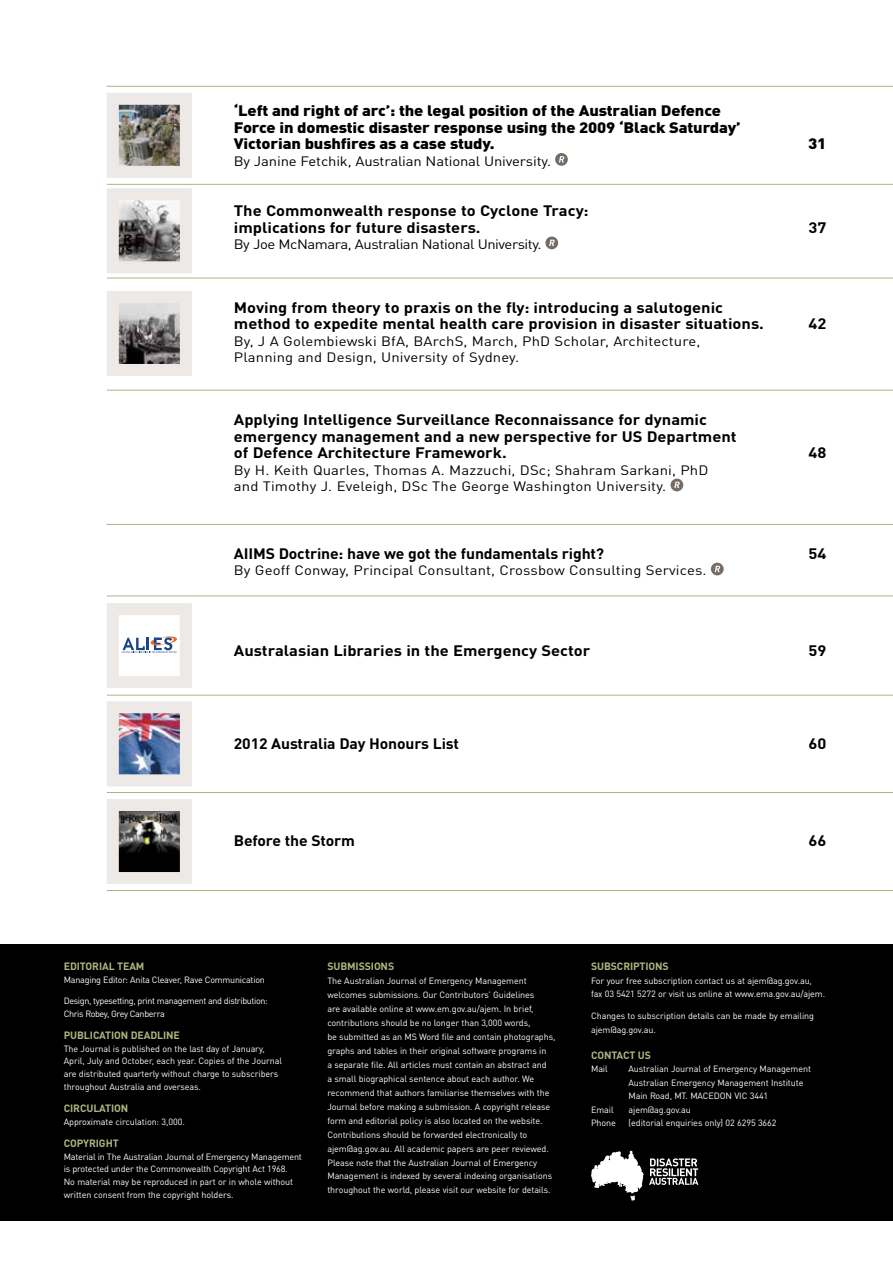
<style>
.page{position:relative;width:893px;height:1263px;background:#fff}
.page>*{position:absolute;margin:0;border:0;box-sizing:border-box;transform-origin:0 0}
.Contents_Heading_Des{font:700 15px/16.5px "DINOT";color:#000;scale:1.1 1}
.Contents_Headings{font:900 15px/16.5px "DINOT";letter-spacing:-.01em;color:#000;scale:1.1 1}
.Contents_Heading_Des-2{font:700 15px "DINOT";color:#000;scale:1.05 1}
.Contents_Heading_Des-3{font:13.5px/16.5px "DINOT";letter-spacing:.01em;color:#000;scale:1.1 1}
.Contents_Heading_Des-4{font:13.5px "DINOT";letter-spacing:-.01em;color:#000;scale:1.1 1}
.Contents_Heading_Des-5{font:13.5px "DINOT";letter-spacing:-.03em;color:#000;scale:1.1 1}
.Imprint_heading_gree{font:700 10.5px "DINOT";letter-spacing:-.01em;color:#aeb57f}
.t1{font:9px/14px "DINOT";letter-spacing:-.01em;color:#fff}
.t2{font:9px/12.8px "DINOT";letter-spacing:-.04em;color:#fff}
</style>
<div class="page">
<div style="left:0;top:944px;width:893px;height:276px;background:#000"></div>
<hr style="left:106px;top:86px;width:787px;height:1px;background:#aeb57f">
<hr style="left:107px;top:390px;width:786px;height:1px;background:#aeb57f">
<hr style="left:107px;top:278px;width:786px;height:1px;background:#aeb57f">
<hr style="left:107px;top:184px;width:786px;height:1px;background:#aeb57f">
<hr style="left:106px;top:524px;width:787px;height:1px;background:#aeb57f">
<hr style="left:107px;top:596px;width:786px;height:1px;background:#aeb57f">
<hr style="left:107px;top:792px;width:786px;height:1px;background:#aeb57f">
<hr style="left:107px;top:695px;width:786px;height:1px;background:#aeb57f">
<hr style="left:107px;top:890px;width:786px;height:1px;background:#aeb57f">
<svg style="left:555px;top:153px;width:13px;height:13px"></svg>
<svg style="left:559px;top:156px;width:5px;height:6px"></svg>
<div style="left:545px;top:237px;width:13px;height:12px;background:#776c64;border-radius:50%"></div>
<svg style="left:549px;top:240px;width:6px;height:6px"></svg>
<svg style="left:670px;top:479px;width:13px;height:12px"></svg>
<svg style="left:674px;top:482px;width:6px;height:6px"></svg>
<svg style="left:711px;top:563px;width:13px;height:12px"></svg>
<svg style="left:715px;top:566px;width:5px;height:6px"></svg>
<img style="left:120px;top:201px;width:59px;height:59px">
<div style="left:107px;top:188px;width:85px;height:85px;border:12px solid #ece9e6"></div>
<img style="left:120px;top:304px;width:59px;height:59px">
<div style="left:107px;top:291px;width:85px;height:85px;border:12px solid #ece9e6"></div>
<div style="left:113px;top:805px;width:73px;height:73px;background:#000"></div>
<img style="left:120px;top:812px;width:59px;height:40px">
<div style="left:107px;top:799px;width:85px;height:85px;border:12px solid #ece9e6"></div>
<img style="left:120px;top:714px;width:59px;height:59px">
<div style="left:107px;top:701px;width:85px;height:85px;border:12px solid #ece9e6"></div>
<div style="left:107px;top:603px;width:85px;height:85px;background:#fff;border:12px solid #ece9e6"></div>
<img style="left:120px;top:106px;width:59px;height:59px">
<div style="left:107px;top:93px;width:85px;height:85px;border:12px solid #ece9e6"></div>
<svg style="left:121px;top:636px;width:56px;height:17px"></svg>
<svg style="left:591px;top:1150px;width:107px;height:51px"></svg>
<p class="Contents_Headings" style="left:234px;top:102px;width:462px">‘Left and right of arc’: the legal position of the Australian Defence<br>Force in domestic disaster response using the 2009 ‘Black Saturday’<br>Victorian bushfires as a case study.</p>
<p class="Contents_Heading_Des-4" style="left:234px;top:152px;width:290px">By Janine Fetchik, Australian National University.</p>
<p class="Contents_Heading_Des" style="left:234px;top:202px;width:324px">The Commonwealth response to Cyclone Tracy: implications for future disasters.</p>
<p class="Contents_Heading_Des-5" style="left:234px;top:236px;width:281px">By Joe McNamara, Australian National University.</p>
<p class="Contents_Heading_Des" style="left:234px;top:298px;width:483px">Moving from theory to praxis on the fly: introducing a salutogenic method to expedite mental health care provision in disaster situations.</p>
<p class="Contents_Heading_Des-3" style="left:234px;top:332px;width:425px">By, J A Golembiewski BfA, BArchS, March, PhD Scholar, Architecture,<br>Planning and Design, University of Sydney.</p>
<p class="Contents_Heading_Des" style="left:234px;top:411px;width:459px">Applying Intelligence Surveillance Reconnaissance for dynamic emergency management and a new perspective for US Department of Defence Architecture Framework.</p>
<p class="Contents_Heading_Des-3" style="left:234px;top:461px;width:433px">By H. Keith Quarles, Thomas A. Mazzuchi, DSc; Shahram Sarkani, PhD and Timothy J. Eveleigh, DSc The George Washington University.</p>
<p class="Contents_Headings" style="left:808px;top:135px;width:18px">31</p>
<p class="Contents_Heading_Des" style="left:808px;top:219px;width:18px">37</p>
<p class="Contents_Heading_Des" style="left:808px;top:315px;width:18px">42</p>
<p class="Contents_Heading_Des" style="left:808px;top:444px;width:18px">48</p>
<p class="Contents_Heading_Des-2" style="left:234px;top:544px;width:354px">AIIMS Doctrine: have we got the fundamentals right?</p>
<p class="Contents_Heading_Des" style="left:808px;top:545px;width:18px">54</p>
<p class="Contents_Heading_Des-3" style="left:234px;top:562px;width:431px">By Geoff Conway, Principal Consultant, Crossbow Consulting Services.</p>
<p class="Contents_Heading_Des" style="left:234px;top:642px;width:326px">Australasian Libraries in the Emergency Sector</p>
<p class="Contents_Heading_Des" style="left:808px;top:642px;width:18px">59</p>
<p class="Contents_Heading_Des-2" style="left:234px;top:733px;width:216px">2012 Australia Day Honours List</p>
<p class="Contents_Heading_Des" style="left:808px;top:735px;width:18px">60</p>
<p class="Contents_Heading_Des-2" style="left:234px;top:831px;width:117px">Before the Storm</p>
<p class="Contents_Heading_Des" style="left:808px;top:832px;width:18px">66</p>
<p class="Imprint_heading_gree" style="left:64px;top:959px;width:82px">EDITORIAL TEAM</p>
<p class="t1" style="left:64px;top:972px;width:203px">Managing Editor: Anita Cleaver, Rave Communication</p>
<p class="t2" style="left:64px;top:994px;width:206px">Design, typesetting, print management and distribution:<br>Chris Robey, Grey Canberra</p>
<p class="Imprint_heading_gree" style="left:64px;top:1028px;width:118px">PUBLICATION DEADLINE</p>
<p class="t1" style="left:64px;top:1042px;width:220px;line-height:12.8px">The Journal is published on the last day of January, April, July and October, each year. Copies of the Journal are distributed quarterly without charge to subscribers throughout Australia and overseas.</p>
<p class="Imprint_heading_gree" style="left:64px;top:1101px;width:66px">CIRCULATION</p>
<p class="t1" style="left:64px;top:1114px;width:122px">Approximate circulation: 3,000.</p>
<p class="Imprint_heading_gree" style="left:64px;top:1136px;width:56px">COPYRIGHT</p>
<p class="t1" style="left:64px;top:1150px;width:240px;line-height:12.8px">Material in The Australian Journal of Emergency Management is protected under the Commonwealth Copyright Act 1968.</p>
<p class="t1" style="left:64px;top:1175px;width:231px;line-height:12.8px">No material may be reproduced in part or in whole without written consent from the copyright holders.</p>
<p class="Imprint_heading_gree" style="left:327px;top:959px;width:68px">SUBMISSIONS</p>
<p class="t1" style="left:327px;top:974px;width:230px">The Australian Journal of Emergency Management welcomes submissions. Our Contributors’ Guidelines<br>are available online at www.em.gov.au/ajem. In brief, contributions should be no longer than 3,000 words,<br>be submitted as an MS Word file and contain photographs, graphs and tables in their original software programs in<br>a separate file. All articles must contain an abstract and<br>a small biographical sentence about each author. We recommend that authors familiarise themselves with the Journal before making a submission. A copyright release form and editorial policy is also located on the website.<br>Contributions should be forwarded electronically to ajem@ag.gov.au. All academic papers are peer reviewed.<br>Please note that the Australian Journal of Emergency Management is indexed by several indexing organisations throughout the world, please visit our website for details.</p>
<p class="Imprint_heading_gree" style="left:591px;top:959px;width:79px">SUBSCRIPTIONS</p>
<p class="t1" style="left:591px;top:973px;width:236px;line-height:13.5px">For your free subscription contact us at ajem@ag.gov.au, fax 03 5421 5272 or visit us online at www.ema.gov.au/ajem.</p>
<p class="t1" style="left:591px;top:1009px;width:224px;line-height:13.5px">Changes to subscription details can be made by emailing ajem@ag.gov.au.</p>
<p class="Imprint_heading_gree" style="left:591px;top:1048px;width:61px">CONTACT US</p>
<p class="t1" style="left:591px;top:1062px;width:18px">Mail</p>
<p class="t1" style="left:629px;top:1062px;width:184px;line-height:13.5px">Australian Journal of Emergency Management<br>Australian Emergency Management Institute<br>Main Road, MT. MACEDON VIC 3441</p>
<p class="t1" style="left:591px;top:1102px;width:24px">Email</p>
<p class="t1" style="left:629px;top:1102px;width:64px">ajem@ag.gov.au</p>
<p class="t1" style="left:591px;top:1116px;width:26px">Phone</p>
<p class="t1" style="left:629px;top:1116px;width:149px">(editorial enquiries only) 02 6295 3662</p>
</div>
